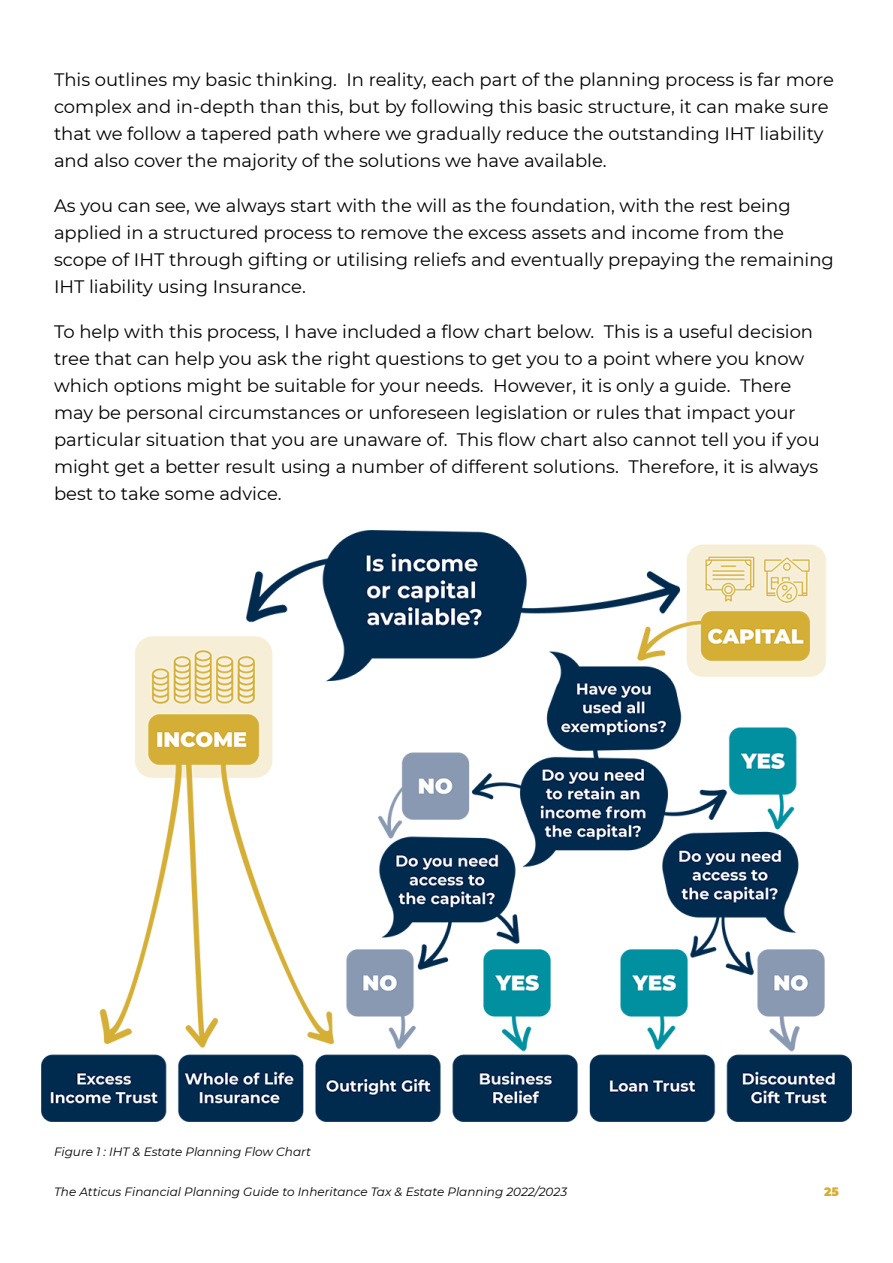
<style>
.page{position:relative;width:893px;height:1263px;background:#fff}
.page>*{position:absolute;margin:0;border:0;box-sizing:border-box;transform-origin:0 0}
.t1{font:18px/27px "Montserrat";color:#000}
.t2{font:italic 12px "Montserrat";color:#000}
.t3{font:900 12px "Montserrat";color:#d4ae36}
</style>
<div class="page">
<img style="left:41px;top:530px;width:810px;height:591px">
<p class="t1" style="left:54px;top:66px;width:781px">This outlines my basic thinking. In reality, each part of the planning process is far more complex and in-depth than this, but by following this basic structure, it can make sure that we follow a tapered path where we gradually reduce the outstanding IHT liability and also cover the majority of the solutions we have available.</p>
<p class="t1" style="left:54px;top:192px;width:781px">As you can see, we always start with the will as the foundation, with the rest being applied in a structured process to remove the excess assets and income from the scope of IHT through gifting or utilising reliefs and eventually prepaying the remaining IHT liability using Insurance.</p>
<p class="t1" style="left:54px;top:318px;width:767px">To help with this process, I have included a flow chart below. This is a useful decision tree that can help you ask the right questions to get you to a point where you know which options might be suitable for your needs. However, it is only a guide. There may be personal circumstances or unforeseen legislation or rules that impact your particular situation that you are unaware of. This flow chart also cannot tell you if you might get a better result using a number of different solutions. Therefore, it is always best to take some advice.</p>
<p class="t2" style="left:54px;top:1143px;width:259px">Figure 1 : IHT &amp; Estate Planning Flow Chart</p>
<p class="t2" style="left:54px;top:1184px;width:515px">The Atticus Financial Planning Guide to Inheritance Tax &amp; Estate Planning 2022/2023</p>
<p class="t3" style="left:824px;top:1183px;width:16px">25</p>
</div>
